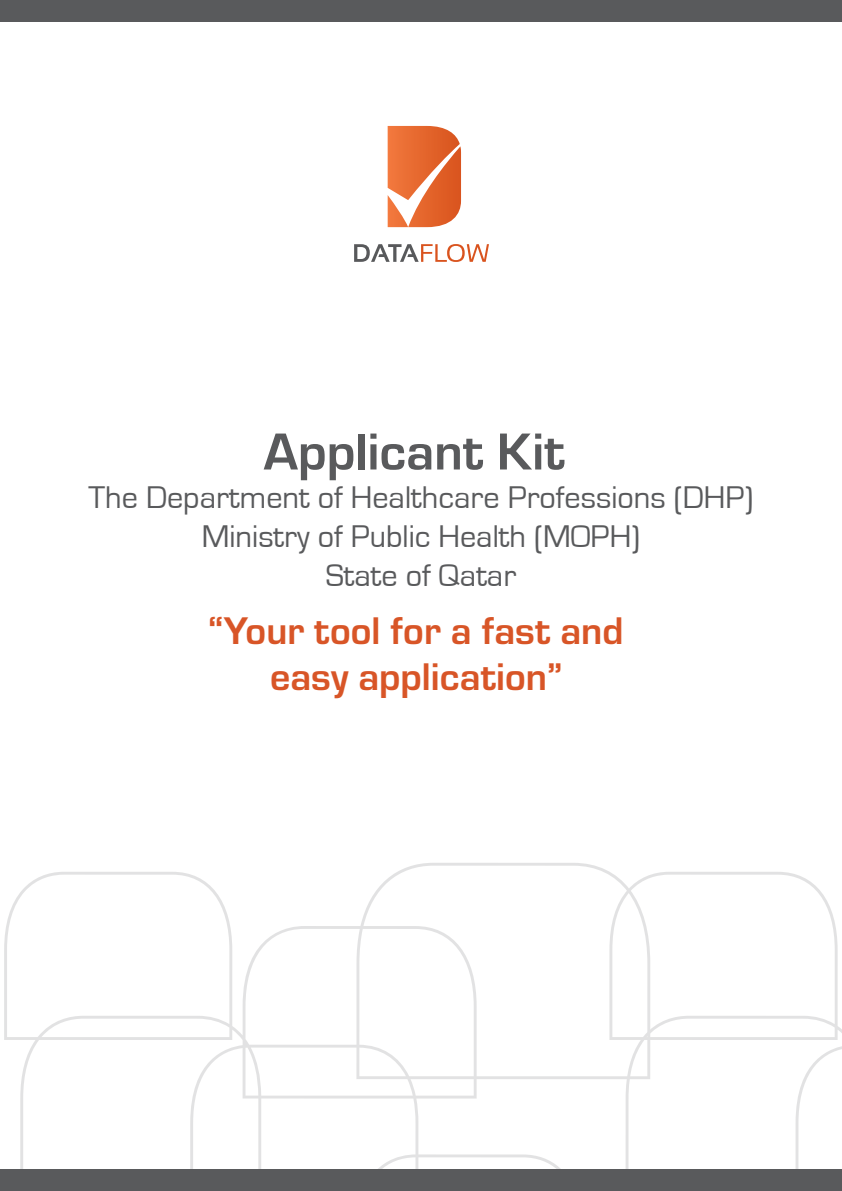
<style>
.page{position:relative;width:842px;height:1191px;background:#fff}
.page>*{position:absolute;margin:0;border:0;box-sizing:border-box;transform-origin:0 0}
.t1{font:700 53.8px "Eurostile";color:#595a5c}
.t2{font:700 40px/46.2px "Eurostile";color:#d85527;text-align:center}
.t3{font:32.4px/38.8px "Eurostile";color:#595a5c;text-align:center}
</style>
<div class="page">
<svg style="left:4px;top:863px;width:602px;height:306px"></svg>
<svg style="left:606px;top:870px;width:235px;height:299px"></svg>
<div style="left:0;top:1169px;width:842px;height:21px;background:#595a5c"></div>
<div style="left:0;top:0;width:842px;height:22px;background:#595a5c"></div>
<svg style="left:354px;top:244px;width:135px;height:18px"></svg>
<svg style="left:388px;top:126px;width:73px;height:101px"></svg>
<h1 class="t1" style="left:264px;top:413px;width:303px">Applicant Kit</h1>
<p class="t3" style="left:88px;top:479px;width:666px">The Department of Healthcare Professions (DHP)<br>Ministry of Public Health (MOPH)<br>State of Qatar</p>
<p class="t2" style="left:208px;top:605px;width:417px">“Your tool for a fast and easy application”</p>
</div>
